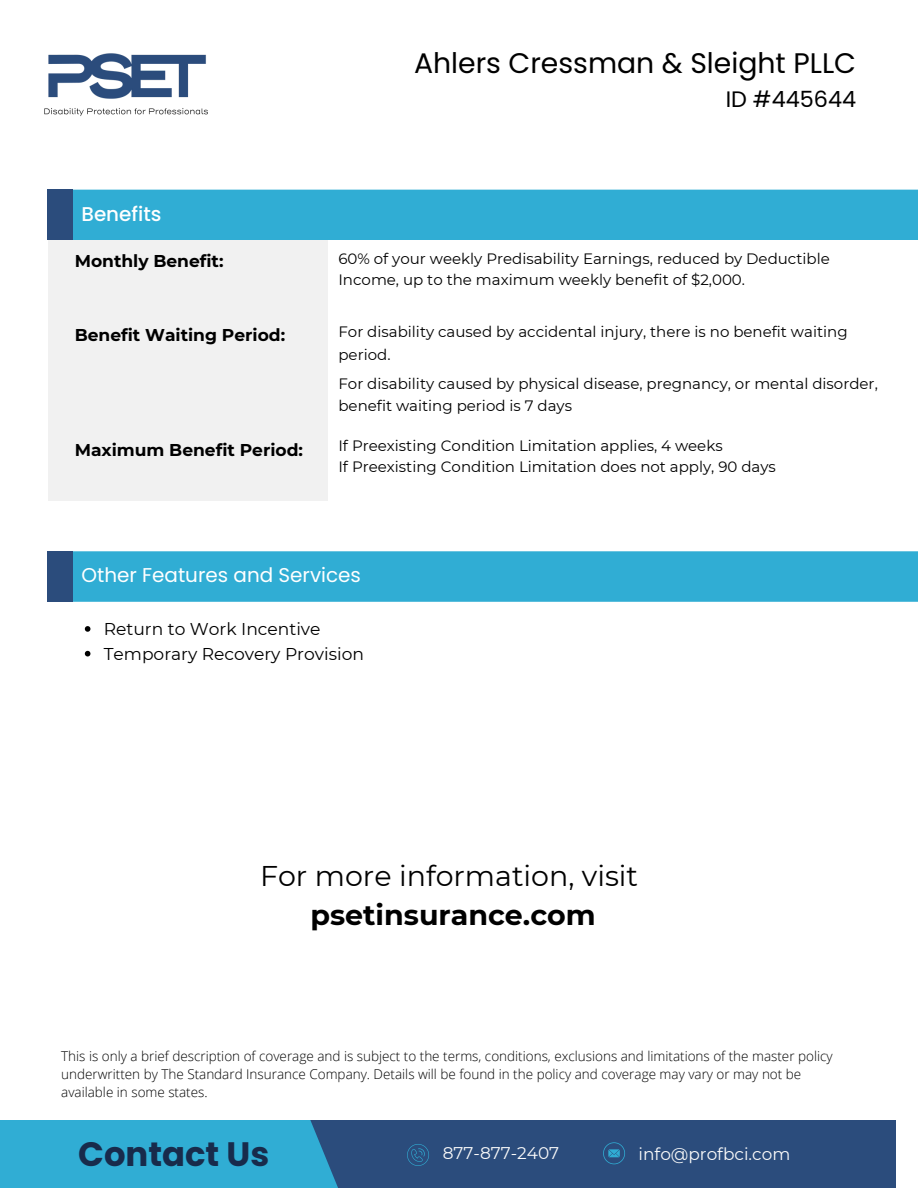
<style>
.page{position:relative;width:918px;height:1188px;background:#fff}
.page>*{position:absolute;margin:0;border:0;box-sizing:border-box;transform-origin:0 0}
.t1{font:700 33.9px "Poppins";color:#182b4b}
.t2{font:28.5px/39.3px "Montserrat";color:#000;text-align:center}
.t3{font:28.35px "Poppins";color:#000}
.t4{font:22.35px "Poppins";color:#000}
.t5{font:19.95px "Poppins";color:#fff}
.t6{font:500 19.95px "Poppins";color:#fff}
.t7{font:700 17.1px "Montserrat";color:#000}
.t8{font:17.1px "Montserrat";color:#000}
.t9{font:16.95px "Montserrat";color:#fafafa}
.t10{font:15px/22.5px "Montserrat";color:#000}
.t11{font:300 13.5px/18px "Open Sans";color:#000}
.s1{font-weight:700}
</style>
<div class="page">
<div style="left:48px;top:240px;width:279px;height:261px;background:#f1f1f1"></div>
<div style="left:234px;top:1120px;width:662px;height:68px;background:#2b4c7c"></div>
<div style="left:0;top:1120px;width:338px;height:68px;background:#30add4"></div>
<svg style="left:407px;top:1144px;width:22px;height:22px"></svg>
<div style="left:73px;top:190px;width:845px;height:50px;background:#30add4"></div>
<div style="left:47px;top:190px;width:26px;height:50px;background:#2b4c7c"></div>
<svg style="left:603px;top:1142px;width:22px;height:22px"></svg>
<img style="left:44px;top:53px;width:164px;height:63px">
<div style="left:73px;top:551px;width:845px;height:51px;background:#30add4"></div>
<div style="left:47px;top:551px;width:26px;height:51px;background:#2b4c7c"></div>
<svg style="left:85px;top:626px;width:5px;height:6px"></svg>
<svg style="left:85px;top:651px;width:5px;height:5px"></svg>
<p class="t3" style="left:414px;top:43px;width:444px">Ahlers Cressman &amp; Sleight PLLC</p>
<p class="t4" style="left:726px;top:84px;width:132px">ID #445644</p>
<p class="t6" style="left:81px;top:200px;width:81px">Benefits</p>
<h4 class="t7" style="left:75px;top:250px;width:150px">Monthly Benefit:</h4>
<h6 class="t7" style="left:75px;top:324px;width:212px">Benefit Waiting Period:</h6>
<h6 class="t7" style="left:75px;top:439px;width:230px">Maximum Benefit Period:</h6>
<p class="t10" style="left:338px;top:247px;width:493px;line-height:21.9px">60% of your weekly Predisability Earnings, reduced by Deductible<br>Income, up to the maximum weekly benefit of $2,000.</p>
<p class="t10" style="left:338px;top:320px;width:511px">For disability caused by accidental injury, there is no benefit waiting period.</p>
<p class="t10" style="left:338px;top:372px;width:541px">For disability caused by physical disease, pregnancy, or mental disorder, benefit waiting period is 7 days</p>
<p class="t10" style="left:338px;top:434px;width:386px">If Preexisting Condition Limitation applies, 4 weeks</p>
<h5 class="t10" style="left:338px;top:456px;width:439px">If Preexisting Condition Limitation does not apply, 90 days</h5>
<h2 class="t5" style="left:81px;top:561px;width:281px">Other Features and Services</h2>
<p class="t8" style="left:104px;top:619px;width:218px">Return to Work Incentive</p>
<p class="t8" style="left:104px;top:643px;width:262px">Temporary Recovery Provision</p>
<p class="t2" style="left:260px;top:856px;width:380px">For more information, visit <span class="s1">psetinsurance.com</span></p>
<h1 class="t11" style="left:61px;top:1046px;width:773px">This is only a brief description of coverage and is subject to the terms, conditions, exclusions and limitations of the master policy underwritten by The Standard Insurance Company. Details will be found in the policy and coverage may vary or may not be available in some states.</h1>
<h3 class="t1" style="left:78px;top:1130px;width:193px">Contact Us</h3>
<h2 class="t9" style="left:443px;top:1142px;width:118px">877-877-2407</h2>
<h6 class="t9" style="left:639px;top:1144px;width:153px">info@profbci.com</h6>
</div>
